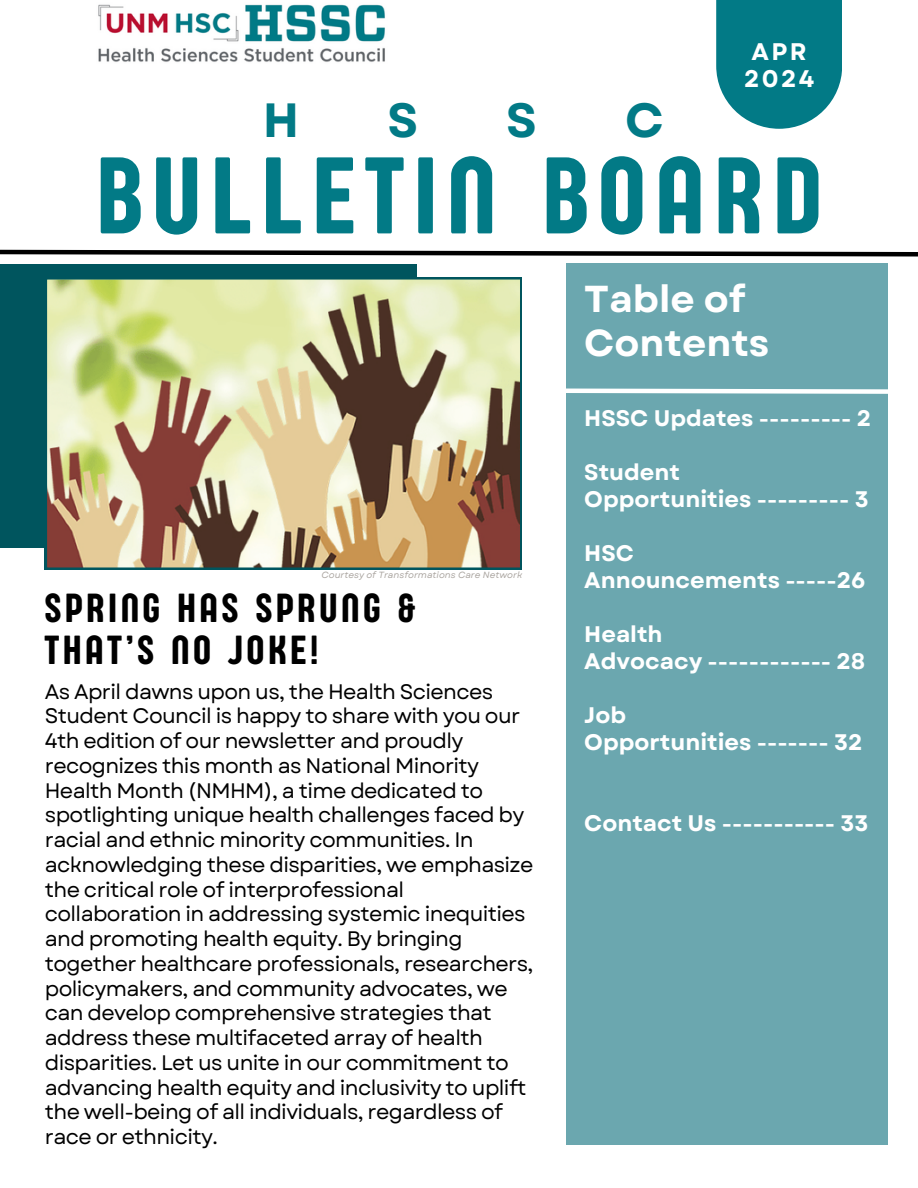
<style>
.page{position:relative;width:918px;height:1188px;background:#fff}
.page>*{position:absolute;margin:0;border:0;box-sizing:border-box;transform-origin:0 0}
.t1{font:112.5px "Sugo Pro Display";letter-spacing:.095em;color:#027a86}
.t2{font:700 48px "Garet";color:#027a86}
.t3{font:42px/41.7px "Sugo Pro Display";letter-spacing:.095em;color:#000}
.t4{font:700 37.5px/43.8px "Garet";color:#fff}
.t5{font:700 24px/27px "Garet";letter-spacing:.1em;color:#fff;text-align:center}
.t6{font:700 22.5px/27px "Garet";color:#fff}
.t7{font:21px/24.8px "Garet";letter-spacing:-.03em;color:#000}
.t8{font:italic 9px "Garet";color:#aba6a1}
</style>
<div class="page">
<div style="left:0;top:264px;width:417px;height:284px;background:#00555e"></div>
<svg style="left:45px;top:277px;width:477px;height:293px;background:#beb28a"></svg>
<svg style="left:0;top:249px;width:918px;height:8px"></svg>
<div style="left:566px;top:264px;width:322px;height:881px;background:#6ba7af"></div>
<svg style="left:566px;top:388px;width:322px;height:6px;background:#d9e8ea"></svg>
<img style="left:98px;top:4px;width:287px;height:58px">
<div style="left:716px;top:0;width:126px;height:129px;background:#027a86"></div>
<h2 class="t2" style="left:263px;top:86px;width:38px">H</h2>
<h2 class="t2" style="left:387px;top:86px;width:32px">S</h2>
<h2 class="t2" style="left:506px;top:86px;width:32px">S</h2>
<h2 class="t2" style="left:625px;top:86px;width:40px">C</h2>
<h1 class="t5" style="left:744px;top:38px;width:72px">APR<br>2024</h1>
<p class="t1" style="left:97px;top:131px;width:726px">BULLETIN BOARD</p>
<h6 class="t8" style="left:321px;top:568px;width:202px">Courtesy of Transformations Care Network</h6>
<h6 class="t3" style="left:45px;top:588px;width:372px">SPRING HAS SPRUNG &amp;<br>THAT’S NO JOKE!</h6>
<h6 class="t7" style="left:45px;top:679px;width:490px">As April dawns upon us, the Health Sciences Student Council is happy to share with you our 4th edition of our newsletter and proudly recognizes this month as National Minority Health Month (NMHM), a time dedicated to spotlighting unique health challenges faced by racial and ethnic minority communities. In acknowledging these disparities, we emphasize the critical role of interprofessional collaboration in addressing systemic inequities and promoting health equity. By bringing together healthcare professionals, researchers, policymakers, and community advocates, we can develop comprehensive strategies that address these multifaceted array of health disparities. Let us unite in our commitment to advancing health equity and inclusivity to uplift the well-being of all individuals, regardless of race or ethnicity.</h6>
<p class="t4" style="left:584px;top:277px;width:187px">Table of<br>Contents</p>
<h3 class="t6" style="left:584px;top:405px;width:289px">HSSC Updates --------- 2</h3>
<p class="t6" style="left:584px;top:459px;width:286px">Student<br>Opportunities --------- 3</p>
<h4 class="t6" style="left:584px;top:540px;width:283px">HSC<br>Announcements -----26</h4>
<h6 class="t6" style="left:584px;top:621px;width:282px">Health<br>Advocacy ------------ 28</h6>
<h6 class="t6" style="left:584px;top:702px;width:280px">Job<br>Opportunities ------- 32</h6>
<h6 class="t6" style="left:584px;top:810px;width:286px">Contact Us ----------- 33</h6>
</div>
